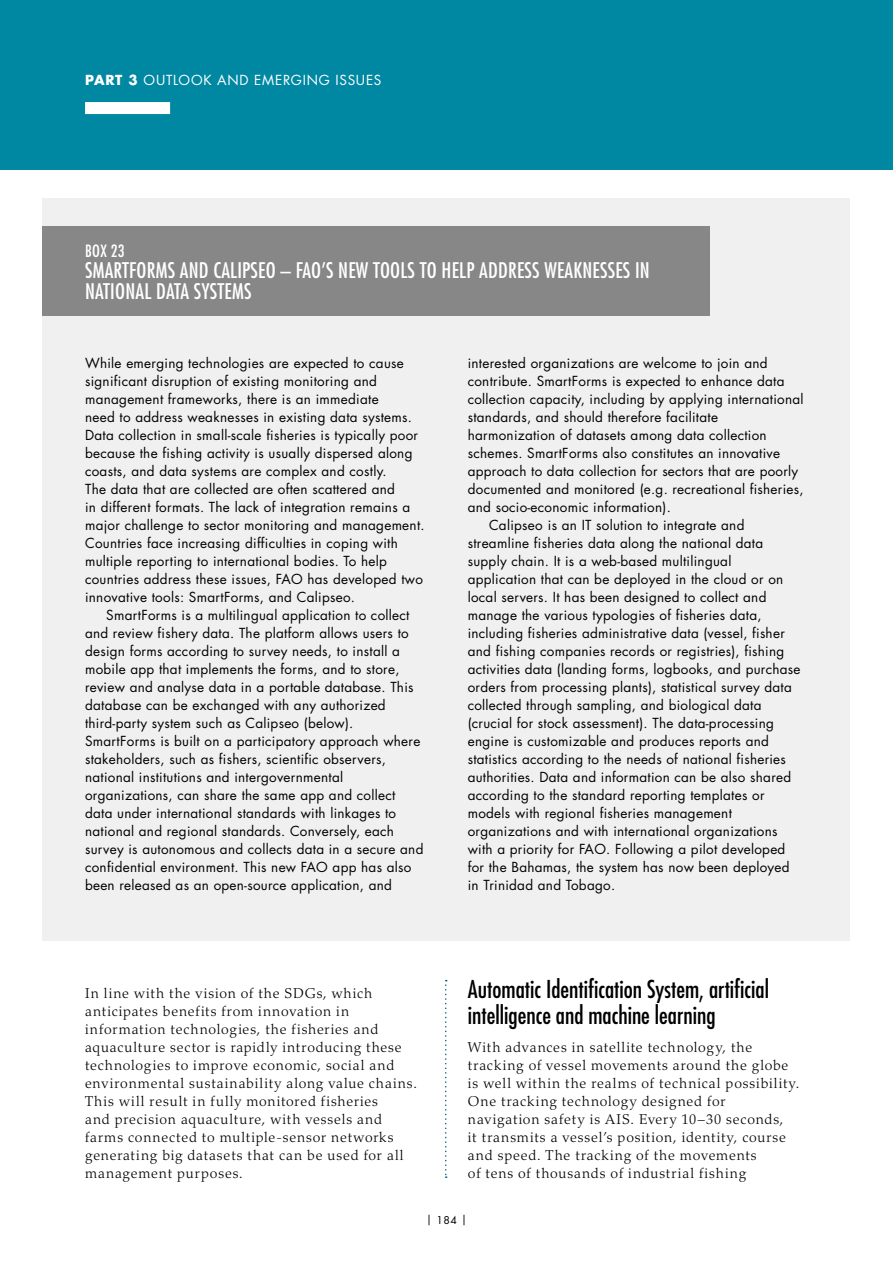
<style>
.page{position:relative;width:893px;height:1263px;background:#fff}
.page>*{position:absolute;margin:0;border:0;box-sizing:border-box;transform-origin:0 0}
.t1{font:condensed 24px/25.5px "Futura Std";color:#000}
.t2{font:condensed 21px/21px "Futura Std";letter-spacing:.01em;color:#fff}
.t3{font:condensed 16.5px "Futura Std";color:#fff}
.t4{font:300 14.25px/18px "Palatino LT Std";letter-spacing:.06em;color:#000}
.t5{font:13.5px/18px "Futura Std";letter-spacing:.02em;color:#000}
.t6{font:13.5px "Futura Std";letter-spacing:.06em;color:#fff}
.t7{font:10.5px "Futura Std";color:#000}
.s1{font-weight:700}
</style>
<div class="page">
<div style="left:0;top:0;width:893px;height:170px;background:#0088a2"></div>
<div style="left:85px;top:102px;width:85px;height:12px;background:#fff"></div>
<svg style="left:445px;top:980px;width:2px;height:198px"></svg>
<div style="left:43px;top:198px;width:807px;height:742px;background:#f0f0f0"></div>
<div style="left:43px;top:226px;width:667px;height:89px;background:#878787"></div>
<p class="t6" style="left:85px;top:71px;width:298px"><span class="s1">PART 3</span> OUTLOOK AND EMERGING ISSUES</p>
<p class="t3" style="left:85px;top:240px;width:41px">BOX 23</p>
<h2 class="t2" style="left:85px;top:259px;width:566px">SMARTFORMS AND CALIPSEO – FAO’S NEW TOOLS TO HELP ADDRESS WEAKNESSES IN<br>NATIONAL DATA SYSTEMS</h2>
<p class="t5" style="left:85px;top:354px;width:341px">While emerging technologies are expected to cause significant disruption of existing monitoring and management frameworks, there is an immediate<br>need to address weaknesses in existing data systems.<br>Data collection in small-scale fisheries is typically poor because the fishing activity is usually dispersed along coasts, and data systems are complex and costly.<br>The data that are collected are often scattered and<br>in different formats. The lack of integration remains a major challenge to sector monitoring and management.<br>Countries face increasing difficulties in coping with multiple reporting to international bodies. To help countries address these issues, FAO has developed two innovative tools: SmartForms, and Calipseo.</p>
<p class="t5" style="left:85px;top:606px;width:340px;text-indent:21px">SmartForms is a multilingual application to collect and review fishery data. The platform allows users to design forms according to survey needs, to install a mobile app that implements the forms, and to store, review and analyse data in a portable database. This database can be exchanged with any authorized third-party system such as Calipseo (below).<br>SmartForms is built on a participatory approach where stakeholders, such as fishers, scientific observers, national institutions and intergovernmental organizations, can share the same app and collect data under international standards with linkages to national and regional standards. Conversely, each survey is autonomous and collects data in a secure and confidential environment. This new FAO app has also been released as an open-source application, and</p>
<p class="t5" style="left:468px;top:354px;width:301px">interested organizations are welcome to join and</p>
<p class="t5" style="left:468px;top:372px;width:318px">contribute. SmartForms is expected to enhance data</p>
<p class="t5" style="left:468px;top:390px;width:337px">collection capacity, including by applying international</p>
<p class="t5" style="left:468px;top:408px;width:252px">standards, and should therefore facilitate</p>
<p class="t5" style="left:468px;top:426px;width:300px">harmonization of datasets among data collection</p>
<p class="t5" style="left:468px;top:444px;width:314px">schemes. SmartForms also constitutes an innovative</p>
<p class="t5" style="left:468px;top:462px;width:332px">approach to data collection for sectors that are poorly</p>
<p class="t5" style="left:468px;top:480px;width:337px">documented and monitored (e.g. recreational fisheries,</p>
<p class="t5" style="left:468px;top:498px;width:205px">and socio-economic information).</p>
<p class="t5" style="left:489px;top:516px;width:257px">Calipseo is an IT solution to integrate and</p>
<p class="t5" style="left:468px;top:534px;width:297px">streamline fisheries data along the national data</p>
<p class="t5" style="left:468px;top:552px;width:265px">supply chain. It is a web-based multilingual</p>
<p class="t5" style="left:468px;top:570px;width:317px">application that can be deployed in the cloud or on</p>
<p class="t5" style="left:468px;top:588px;width:300px">local servers. It has been designed to collect and</p>
<p class="t5" style="left:468px;top:606px;width:295px">manage the various typologies of fisheries data,</p>
<p class="t5" style="left:468px;top:624px;width:319px">including fisheries administrative data (vessel, fisher</p>
<p class="t5" style="left:468px;top:642px;width:318px">and fishing companies records or registries), fishing</p>
<p class="t5" style="left:468px;top:660px;width:334px">activities data (landing forms, logbooks, and purchase</p>
<p class="t5" style="left:468px;top:678px;width:326px">orders from processing plants), statistical survey data</p>
<p class="t5" style="left:468px;top:696px;width:295px">collected through sampling, and biological data</p>
<p class="t5" style="left:468px;top:714px;width:308px">(crucial for stock assessment). The data-processing</p>
<p class="t5" style="left:468px;top:732px;width:303px">engine is customizable and produces reports and</p>
<p class="t5" style="left:468px;top:750px;width:320px">statistics according to the needs of national fisheries</p>
<p class="t5" style="left:468px;top:768px;width:325px">authorities. Data and information can be also shared</p>
<p class="t5" style="left:468px;top:786px;width:298px">according to the standard reporting templates or</p>
<p class="t5" style="left:468px;top:804px;width:266px">models with regional fisheries management</p>
<p class="t5" style="left:468px;top:822px;width:311px">organizations and with international organizations</p>
<p class="t5" style="left:468px;top:840px;width:319px">with a priority for FAO. Following a pilot developed</p>
<p class="t5" style="left:468px;top:858px;width:323px">for the Bahamas, the system has now been deployed</p>
<p class="t5" style="left:468px;top:876px;width:149px">in Trinidad and Tobago.</p>
<p class="t4" style="left:85px;top:984px;width:334px">In line with the vision of the SDGs, which anticipates benefits from innovation in information technologies, the fisheries and aquaculture sector is rapidly introducing these technologies to improve economic, social and environmental sustainability along value chains.<br>This will result in fully monitored fisheries<br>and precision aquaculture, with vessels and farms connected to multiple-sensor networks generating big datasets that can be used for all management purposes.</p>
<h1 class="t1" style="left:468px;top:976px;width:303px">Automatic Identification System, artificial intelligence and machine learning</h1>
<p class="t4" style="left:468px;top:1038px;width:333px">With advances in satellite technology, the tracking of vessel movements around the globe is well within the realms of technical possibility.<br>One tracking technology designed for navigation safety is AIS. Every 10–30 seconds,<br>it transmits a vessel’s position, identity, course and speed. The tracking of the movements<br>of tens of thousands of industrial fishing</p>
<p class="t7" style="left:426px;top:1214px;width:42px">| 184 |</p>
</div>
